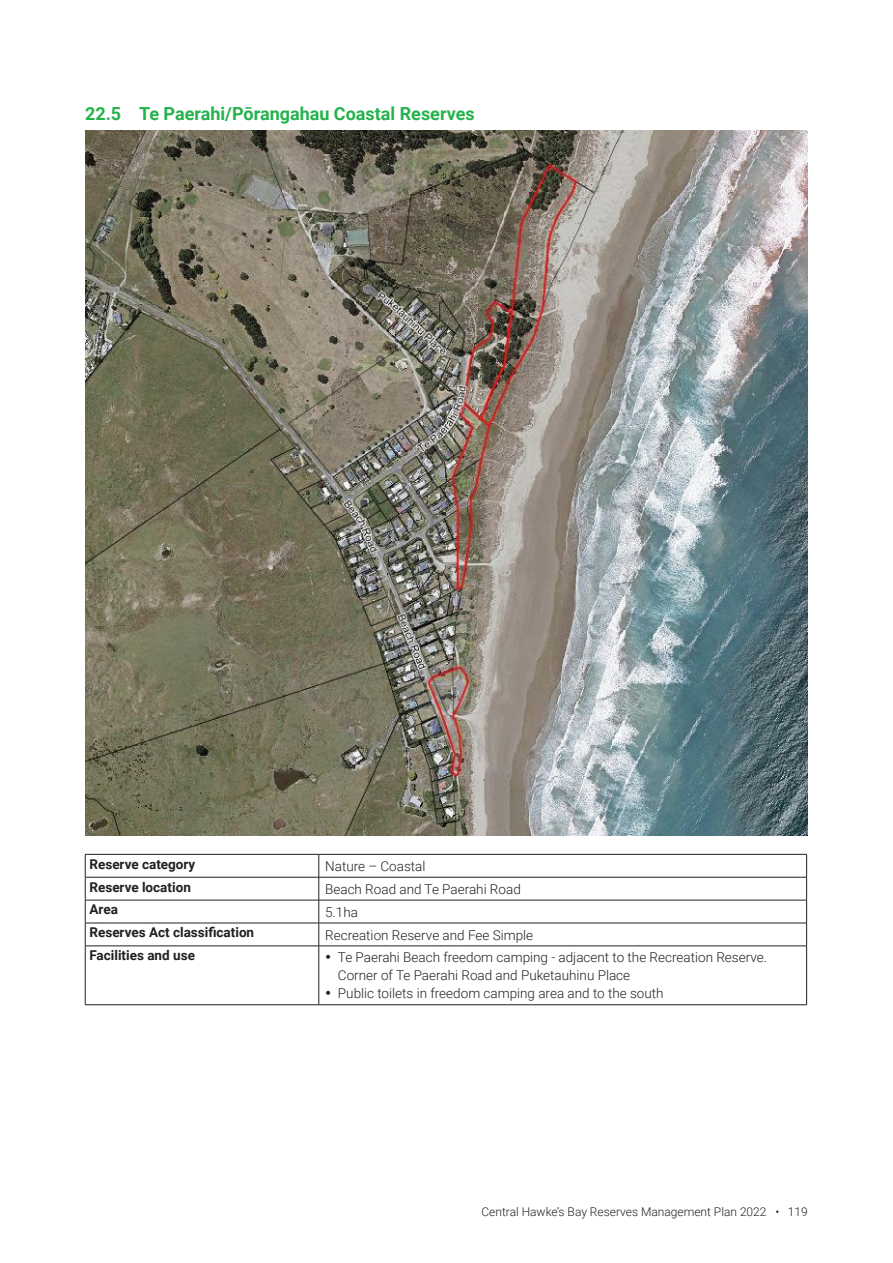
<style>
.page{position:relative;width:893px;height:1263px;background:#fff}
.page>*{position:absolute;margin:0;border:0;box-sizing:border-box;transform-origin:0 0}
.t1{font:700 18px "Roboto";color:#23b24b}
.T_-_Body_copy{font:300 13.5px/18px "Roboto";color:#231f20}
.Body_bold{font:700 13.5px "Roboto";color:#231f20}
.t2{font:300 12px "Roboto";color:#231f20}
</style>
<div class="page">
<img style="left:85px;top:131px;width:723px;height:704px">
<hr style="left:85px;top:854px;width:234px;height:1px;background:#231f20">
<hr style="left:319px;top:854px;width:488px;height:1px;background:#231f20">
<hr style="left:85px;top:877px;width:234px;height:1px;background:#231f20">
<hr style="left:319px;top:877px;width:488px;height:1px;background:#231f20">
<hr style="left:85px;top:900px;width:234px;height:1px;background:#231f20">
<hr style="left:319px;top:900px;width:488px;height:1px;background:#231f20">
<hr style="left:85px;top:923px;width:234px;height:1px;background:#231f20">
<svg style="left:85px;top:854px;width:1px;height:92px"></svg>
<hr style="left:319px;top:923px;width:488px;height:1px;background:#231f20">
<svg style="left:319px;top:854px;width:1px;height:92px"></svg>
<svg style="left:806px;top:854px;width:1px;height:92px"></svg>
<hr style="left:85px;top:946px;width:234px;height:1px;background:#231f20">
<hr style="left:85px;top:946px;width:1px;height:58px;background:#231f20">
<hr style="left:319px;top:946px;width:488px;height:1px;background:#231f20">
<hr style="left:319px;top:946px;width:1px;height:58px;background:#231f20">
<hr style="left:806px;top:946px;width:1px;height:58px;background:#231f20">
<hr style="left:85px;top:1004px;width:234px;height:1px;background:#231f20">
<hr style="left:319px;top:1004px;width:488px;height:1px;background:#231f20">
<p class="t1" style="left:85px;top:101px;width:391px">22.5 Te Paerahi/Pōrangahau Coastal Reserves</p>
<p class="Body_bold" style="left:89px;top:854px;width:107px">Reserve category</p>
<p class="T_-_Body_copy" style="left:325px;top:856px;width:102px">Nature – Coastal</p>
<p class="Body_bold" style="left:89px;top:877px;width:103px">Reserve location</p>
<p class="T_-_Body_copy" style="left:325px;top:879px;width:197px">Beach Road and Te Paerahi Road</p>
<p class="Body_bold" style="left:89px;top:900px;width:30px">Area</p>
<p class="T_-_Body_copy" style="left:325px;top:902px;width:34px">5.1ha</p>
<p class="Body_bold" style="left:89px;top:923px;width:166px">Reserves Act classification</p>
<p class="T_-_Body_copy" style="left:325px;top:925px;width:210px">Recreation Reserve and Fee Simple</p>
<p class="Body_bold" style="left:89px;top:946px;width:107px">Facilities and use</p>
<p class="T_-_Body_copy" style="left:338px;top:948px;width:431px;text-indent:-13px">• Te Paerahi Beach freedom camping - adjacent to the Recreation Reserve.<br>Corner of Te Paerahi Road and Puketauhinu Place</p>
<p class="T_-_Body_copy" style="left:325px;top:984px;width:340px">• Public toilets in freedom camping area and to the south</p>
<p class="t2" style="left:481px;top:1203px;width:328px">Central Hawke’s Bay Reserves Management Plan 2022 • 119</p>
</div>
